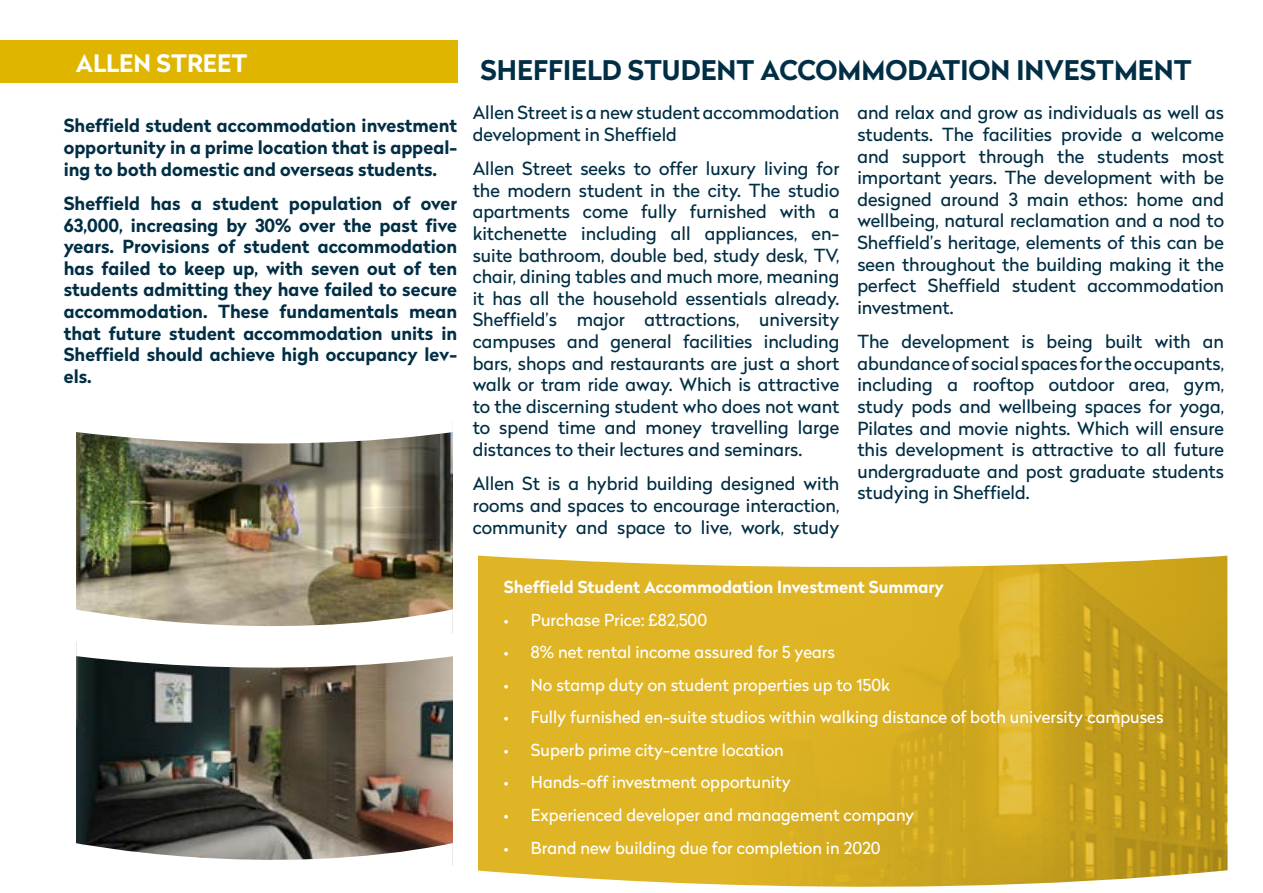
<style>
.page{position:relative;width:1263px;height:893px;background:#fff}
.page>*{position:absolute;margin:0;border:0;box-sizing:border-box;transform-origin:0 0}
.t1{font:700 27px "Radikal W01";color:#002e45}
.t2{font:700 24px "Radikal W01";color:#fff}
.t3{font:18px/21.6px "Radikal W03";color:#002e44;text-align:justify}
.t4{font:700 18px/21.6px "Radikal W01";color:#002e44;text-align:justify}
.t5{font:16.5px "Radikal W03";color:#fff}
.t6{font:700 16.5px "Radikal W01";color:#fff}
</style>
<div class="page">
<div style="left:0;top:40px;width:457px;height:43px;background:#dfb500"></div>
<div style="left:478px;top:549px;width:749px;height:344px;background:#dfb525"></div>
<img style="left:825px;top:581px;width:402px;height:289px">
<img style="left:77px;top:458px;width:376px;height:151px">
<img style="left:77px;top:682px;width:376px;height:161px">
<svg style="left:478px;top:870px;width:750px;height:23px"></svg>
<svg style="left:76px;top:843px;width:377px;height:23px"></svg>
<svg style="left:76px;top:432px;width:377px;height:26px"></svg>
<svg style="left:76px;top:609px;width:377px;height:73px"></svg>
<svg style="left:478px;top:549px;width:750px;height:32px"></svg>
<h2 class="t2" style="left:76px;top:48px;width:173px">ALLEN STREET</h2>
<h1 class="t1" style="left:480px;top:53px;width:713px">SHEFFIELD STUDENT ACCOMMODATION INVESTMENT</h1>
<p class="t4" style="left:64px;top:115px;width:395px">Sheffield student accommodation investment opportunity in a prime location that is appeal&shy;ing to both domestic and overseas students.</p>
<p class="t4" style="left:64px;top:192px;width:395px">Sheffield has a student population of over 63,000, increasing by 30% over the past five years. Provisions of student accommodation has failed to keep up, with seven out of ten students admitting they have failed to secure accommodation. These fundamentals mean that future student accommodation units in Sheffield should achieve high occupancy lev&shy;els.</p>
<p class="t3" style="left:473px;top:101px;width:368px">Allen Street is a new student accommodation development in Sheffield</p>
<p class="t3" style="left:473px;top:157px;width:368px">Allen Street seeks to offer luxury living for the modern student in the city. The studio apartments come fully furnished with a kitchenette including all appliances, en&shy;suite bathroom, double bed, study desk, TV, chair, dining tables and much more, meaning it has all the household essentials already.<br>Sheffield’s major attractions, university campuses and general facilities including bars, shops and restaurants are just a short walk or tram ride away. Which is attractive to the discerning student who does not want to spend time and money travelling large distances to their lectures and seminars.</p>
<p class="t3" style="left:473px;top:473px;width:368px">Allen St is a hybrid building designed with rooms and spaces to encourage interaction, community and space to live, work, study</p>
<p class="t3" style="left:857px;top:101px;width:368px">and relax and grow as individuals as well as students. The facilities provide a welcome and support through the students most important years. The development with be designed around 3 main ethos: home and wellbeing, natural reclamation and a nod to Sheffield’s heritage, elements of this can be seen throughout the building making it the perfect Sheffield student accommodation investment.</p>
<p class="t3" style="left:857px;top:330px;width:368px">The development is being built with an abundance of social spaces for the occupants, including a rooftop outdoor area, gym, study pods and wellbeing spaces for yoga, Pilates and movie nights. Which will ensure this development is attractive to all future undergraduate and post graduate students studying in Sheffield.</p>
<p class="t6" style="left:504px;top:576px;width:442px">Sheffield Student Accommodation Investment Summary</p>
<p class="t5" style="left:504px;top:608px;width:205px">• Purchase Price: £82,500</p>
<p class="t5" style="left:504px;top:640px;width:332px">• 8% net rental income assured for 5 years</p>
<p class="t5" style="left:504px;top:673px;width:388px">• No stamp duty on student properties up to 150k</p>
<p class="t5" style="left:504px;top:705px;width:661px">• Fully furnished en-suite studios within walking distance of both university campuses</p>
<p class="t5" style="left:504px;top:738px;width:281px">• Superb prime city-centre location</p>
<p class="t5" style="left:504px;top:771px;width:288px">• Hands-off investment opportunity</p>
<p class="t5" style="left:504px;top:803px;width:412px">• Experienced developer and management company</p>
<p class="t5" style="left:504px;top:836px;width:378px">• Brand new building due for completion in 2020</p>
</div>
